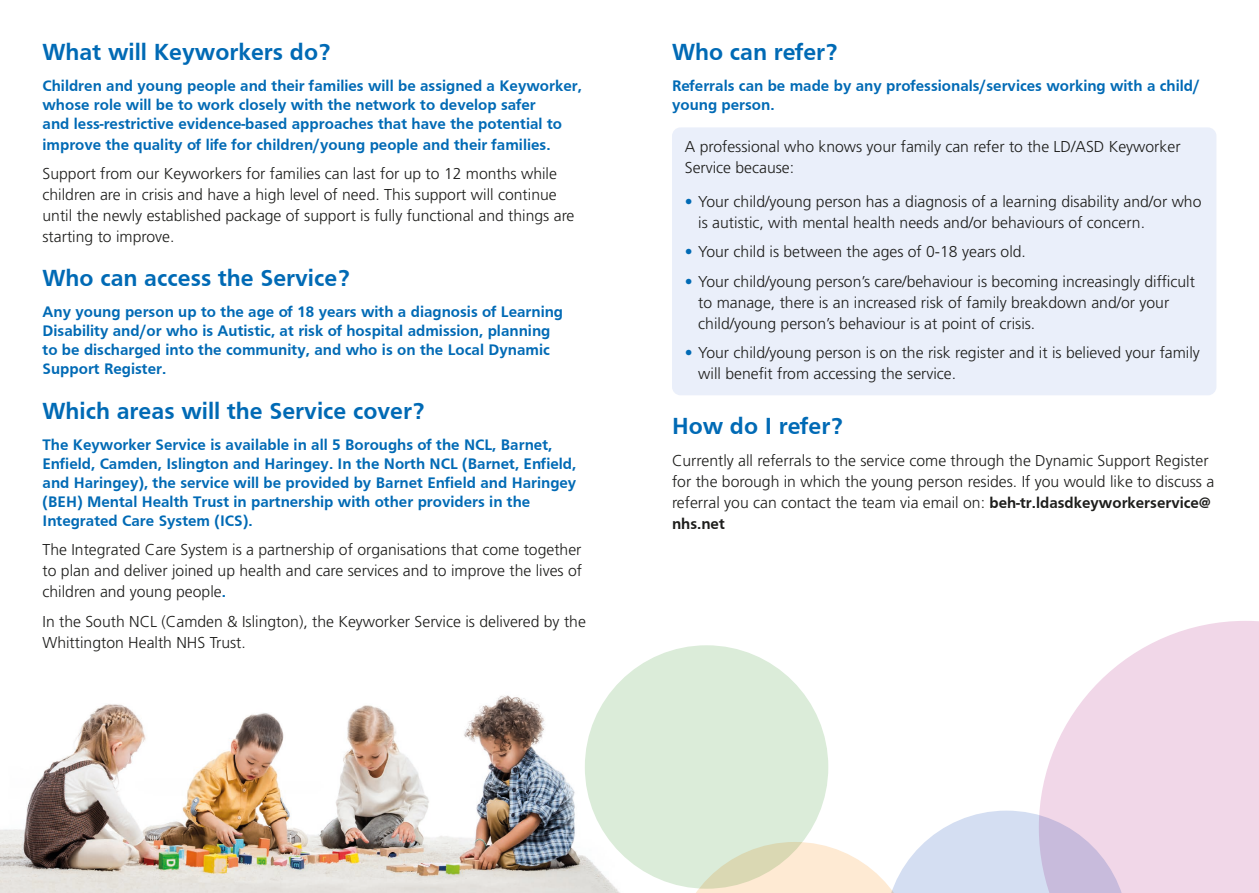
<style>
.page{position:relative;width:1259px;height:893px;background:#fff}
.page>*{position:absolute;margin:0;border:0;box-sizing:border-box;transform-origin:0 0}
.t1{font:700 24px "Frutiger";color:#006ab5}
.t2{font:300 15.75px/21px "Frutiger LT Std";color:#1d1d1b}
.t3{font:700 15.75px/18.9px "Frutiger";color:#006ab5}
.t4{font:700 15.75px "Frutiger";color:#1d1d1b}
.s1{font-family:"Frutiger";font-weight:700;color:#006ab5}
.s2{color:#006ab5}
.s3{font-family:"Frutiger";font-weight:700}
</style>
<div class="page">
<div style="left:672px;top:127px;width:544px;height:268px;background:#eaeffa;border-radius:9px"></div>
<img style="left:0;top:693px;width:620px;height:200px">
<svg style="left:1039px;top:621px;width:220px;height:272px;fill:#f1d7e8"></svg>
<div style="left:585px;top:645px;width:243px;height:244px;background:#dbecd9;border-radius:50%"></div>
<svg style="left:674px;top:811px;width:454px;height:82px"></svg>
<h1 class="t1" style="left:43px;top:38px;width:289px">What will Keyworkers do?</h1>
<p class="t3" style="left:43px;top:76px;width:541px">Children and young people and their families will be assigned a Keyworker, whose role will be to work closely with the network to develop safer<br>and less-restrictive evidence-based approaches that have the potential to</p>
<p class="t3" style="left:43px;top:135px;width:509px">improve the quality of life for children/young people and their families.</p>
<p class="t2" style="left:43px;top:164px;width:533px">Support from our Keyworkers for families can last for up to 12 months while children are in crisis and have a high level of need. This support will continue until the newly established package of support is fully functional and things are starting to improve.</p>
<h1 class="t1" style="left:43px;top:264px;width:308px">Who can access the Service?</h1>
<p class="t3" style="left:43px;top:302px;width:522px">Any young person up to the age of 18 years with a diagnosis of Learning Disability and/or who is Autistic, at risk of hospital admission, planning to be discharged into the community, and who is on the Local Dynamic Support Register.</p>
<h1 class="t1" style="left:43px;top:397px;width:383px">Which areas will the Service cover?</h1>
<p class="t3" style="left:43px;top:435px;width:535px">The Keyworker Service is available in all 5 Boroughs of the NCL, Barnet, Enfield, Camden, Islington and Haringey. In the North NCL (Barnet, Enfield, and Haringey), the service will be provided by Barnet Enfield and Haringey (BEH) Mental Health Trust in partnership with other providers in the Integrated Care System (ICS).</p>
<p class="t2" style="left:43px;top:540px;width:541px;text-align:justify">The Integrated Care System is a partnership of organisations that come together to plan and deliver joined up health and care services and to improve the lives of children and young people<span class="s1">.</span></p>
<p class="t2" style="left:43px;top:611px;width:545px">In the South NCL (Camden &amp; Islington), the Keyworker Service is delivered by the<br>Whittington Health NHS Trust.</p>
<h1 class="t1" style="left:672px;top:38px;width:167px">Who can refer?</h1>
<p class="t3" style="left:672px;top:76px;width:529px">Referrals can be made by any professionals/services working with a child/ young person.</p>
<p class="t2" style="left:685px;top:136px;width:497px">A professional who knows your family can refer to the LD/ASD Keyworker<br>Service because:</p>
<p class="t2" style="left:698px;top:191px;width:504px;text-indent:-13px"><span class="s2">•</span> Your child/young person has a diagnosis of a learning disability and/or who is autistic, with mental health needs and/or behaviours of concern.</p>
<p class="t2" style="left:685px;top:241px;width:343px"><span class="s2">•</span> Your child is between the ages of 0-18 years old.</p>
<p class="t2" style="left:698px;top:271px;width:498px;text-indent:-13px"><span class="s2">•</span> Your child/young person’s care/behaviour is becoming increasingly difficult to manage, there is an increased risk of family breakdown and/or your child/young person’s behaviour is at point of crisis.</p>
<p class="t2" style="left:698px;top:342px;width:503px;text-indent:-13px"><span class="s2">•</span> Your child/young person is on the risk register and it is believed your family will benefit from accessing the service.</p>
<h1 class="t1" style="left:672px;top:412px;width:172px">How do I refer?</h1>
<p class="t2" style="left:672px;top:450px;width:544px">Currently all referrals to the service come through the Dynamic Support Register for the borough in which the young person resides. If you would like to discuss a referral you can contact the team via email on: <span class="s3">beh-tr.ldasdkeyworkerservice@</span></p>
<p class="t4" style="left:672px;top:514px;width:54px">nhs.net</p>
</div>
